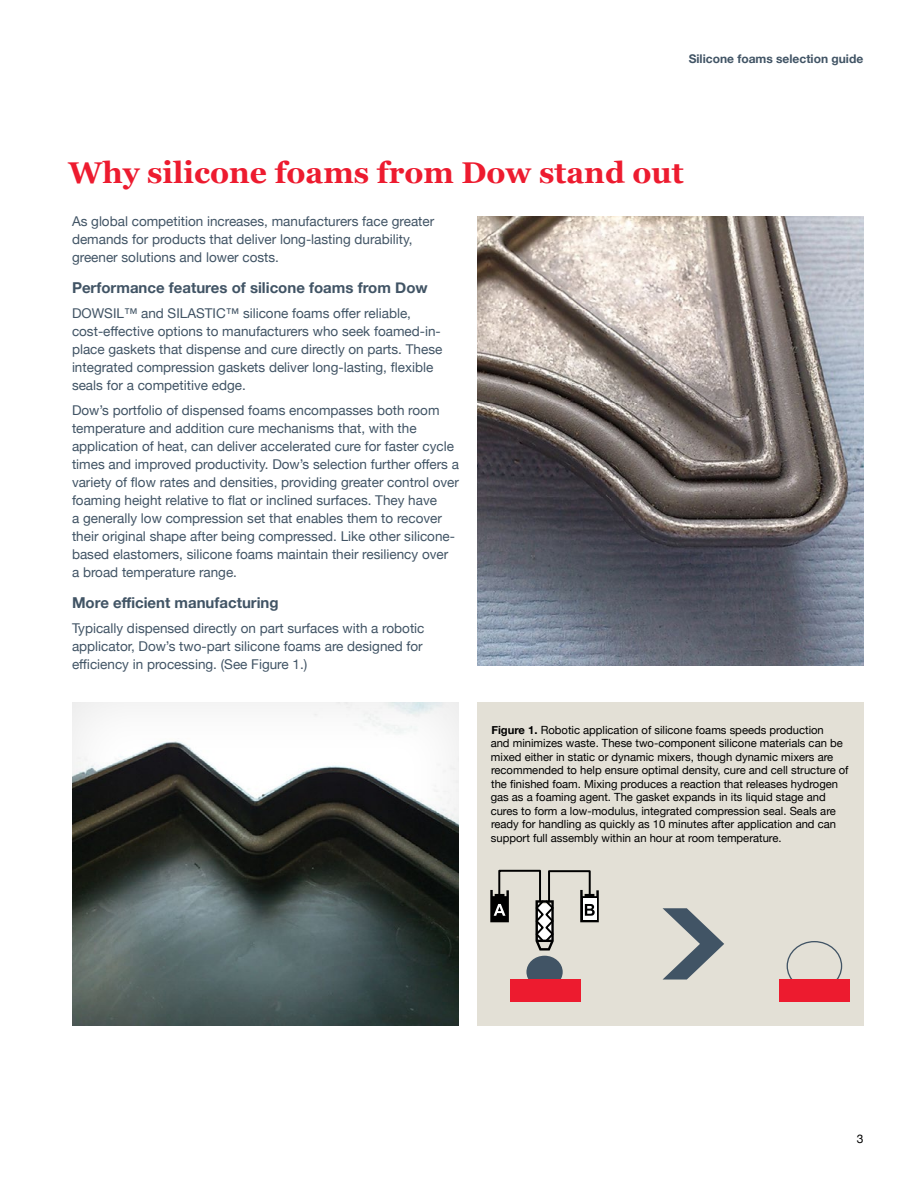
<style>
.page{position:relative;width:918px;height:1188px;background:#fff}
.page>*{position:absolute;margin:0;border:0;box-sizing:border-box;transform-origin:0 0}
.t1{font:700 30px "Georgia";color:#ed1b2f}
.t2{font:700 15px "Helvetica Neue";color:#415465}
.t3{font:13.5px/18px "Helvetica Neue";color:#415465}
.t4{font:700 12px "Helvetica Neue";color:#415465}
.t5{font:12px "Helvetica Neue";color:#000}
.t6{font:11.25px/13.5px "Helvetica Neue";color:#000}
.s1{font-weight:700}
</style>
<div class="page">
<img style="left:477px;top:216px;width:387px;height:450px">
<div style="left:56px;top:689px;width:418px;height:338px;background:#000;opacity:.1"></div>
<div style="left:477px;top:702px;width:387px;height:324px;background:#e3e0d6"></div>
<svg style="left:663px;top:908px;width:61px;height:72px"></svg>
<div style="left:526px;top:956px;width:37px;height:32px;background:#415465;border-radius:50%"></div>
<div style="left:510px;top:979px;width:70px;height:23px;background:#ed1b2f"></div>
<div style="left:787px;top:941px;width:55px;height:50px;border:1px solid #415465;border-radius:50%"></div>
<div style="left:779px;top:979px;width:71px;height:23px;background:#ed1b2f"></div>
<svg style="left:490px;top:869px;width:109px;height:82px"></svg>
<p class="t4" style="left:689px;top:49px;width:176px">Silicone foams selection guide</p>
<h1 class="t1" style="left:69px;top:150px;width:617px">Why silicone foams from Dow stand out</h1>
<p class="t3" style="left:72px;top:213px;width:364px">As global competition increases, manufacturers face greater demands for products that deliver long-lasting durability, greener solutions and lower costs.</p>
<p class="t2" style="left:72px;top:276px;width:357px">Performance features of silicone foams from Dow</p>
<p class="t3" style="left:72px;top:305px;width:372px">DOWSIL™ and SILASTIC™ silicone foams offer reliable, cost-effective options to manufacturers who seek foamed-in&shy;place gaskets that dispense and cure directly on parts. These integrated compression gaskets deliver long-lasting, flexible seals for a competitive edge.</p>
<p class="t3" style="left:72px;top:402px;width:389px">Dow’s portfolio of dispensed foams encompasses both room temperature and addition cure mechanisms that, with the application of heat, can deliver accelerated cure for faster cycle times and improved productivity. Dow’s selection further offers a variety of flow rates and densities, providing greater control over foaming height relative to flat or inclined surfaces. They have<br>a generally low compression set that enables them to recover their original shape after being compressed. Like other silicone&shy;based elastomers, silicone foams maintain their resiliency over<br>a broad temperature range.</p>
<p class="t2" style="left:72px;top:591px;width:208px">More efficient manufacturing</p>
<p class="t3" style="left:72px;top:620px;width:354px">Typically dispensed directly on part surfaces with a robotic applicator, Dow’s two-part silicone foams are designed for efficiency in processing. (See Figure 1.)</p>
<p class="t6" style="left:491px;top:724px;width:359px"><span class="s1">Figure 1.</span> Robotic application of silicone foams speeds production<br>and minimizes waste. These two-component silicone materials can be mixed either in static or dynamic mixers, though dynamic mixers are recommended to help ensure optimal density, cure and cell structure of the finished foam. Mixing produces a reaction that releases hydrogen gas as a foaming agent. The gasket expands in its liquid stage and cures to form a low-modulus, integrated compression seal. Seals are ready for handling as quickly as 10 minutes after application and can support full assembly within an hour at room temperature.</p>
<p class="t5" style="left:857px;top:1130px;width:8px">3</p>
</div>
